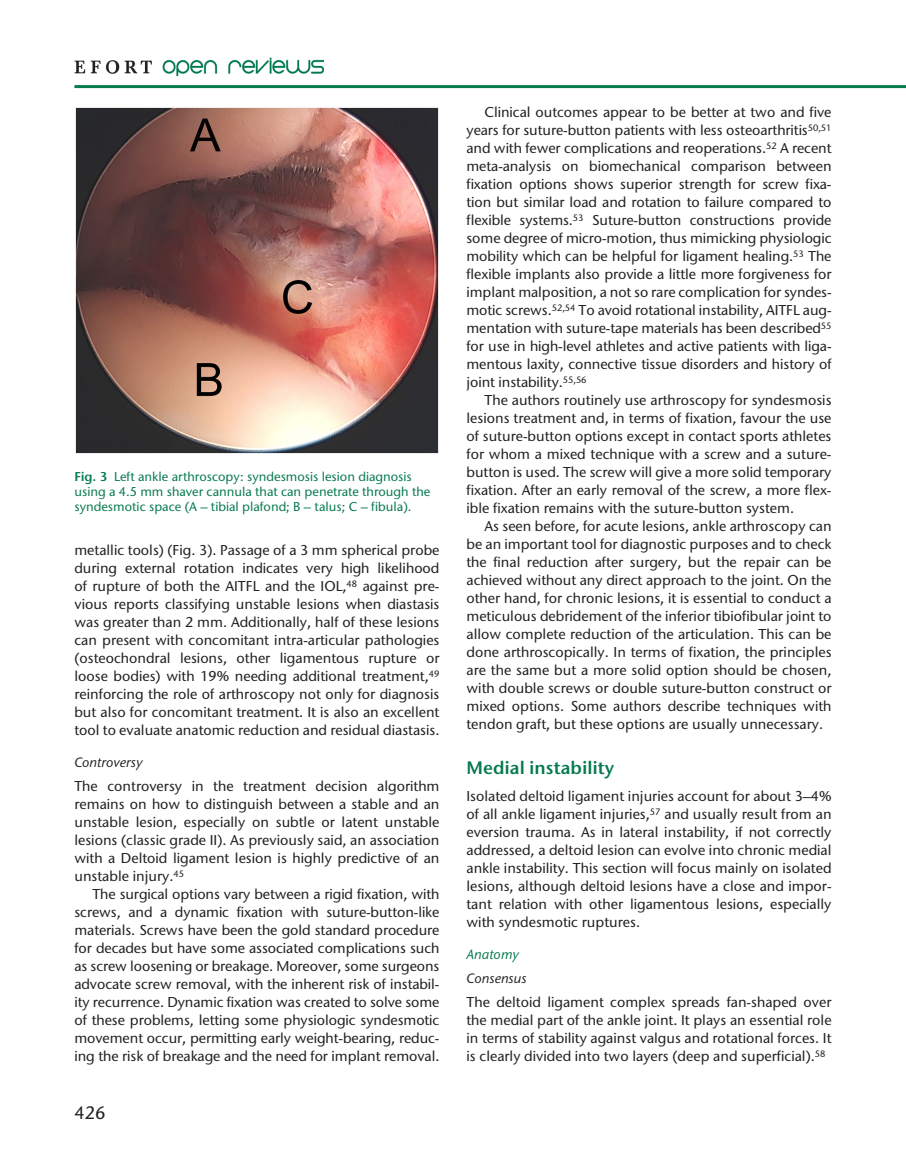
<style>
.page{position:relative;width:906px;height:1170px;background:#fff}
.page>*{position:absolute;margin:0;border:0;box-sizing:border-box;transform-origin:0 0}
.t1{font:600 18px "Stone Sans ITC Pro";color:#077a4e}
.t2{font:500 18px "Stone Sans ITC Pro";color:#231f20}
.t3{font:500 14.25px/18px "Stone Sans ITC Pro";color:#231f20;text-align:justify}
.t4{font:italic 500 13.5px "Stone Sans ITC Pro";color:#231f20}
.t5{font:italic 500 13.5px "Stone Sans ITC Pro";color:#077a4e}
.t6{font:500 12.75px/15px "Stone Sans ITC Pro";color:#077a4e}
.s1{font-weight:600}
</style>
<div class="page">
<img style="left:74px;top:57px;width:250px;height:19px">
<hr style="left:74px;top:85px;width:832px;height:3px;background:#077a4e">
<img style="left:75px;top:107px;width:364px;height:347px">
<p class="t6" style="left:74px;top:469px;width:357px"><span class="s1">Fig. 3</span> Left ankle arthroscopy: syndesmosis lesion diagnosis using a 4.5 mm shaver cannula that can penetrate through the syndesmotic space (A – tibial plafond; B – talus; C – fibula).</p>
<p class="t3" style="left:74px;top:541px;width:366px">metallic tools) (Fig. 3). Passage of a 3 mm spherical probe during external rotation indicates very high likelihood of rupture of both the AITFL and the IOL,<sup>48</sup> against pre&shy;vious reports classifying unstable lesions when diastasis was greater than 2 mm. Additionally, half of these lesions can present with concomitant intra-articular pathologies (osteochondral lesions, other ligamentous rupture or loose bodies) with 19% needing additional treatment,<sup>49 </sup>reinforcing the role of arthroscopy not only for diagnosis but also for concomitant treatment. It is also an excellent tool to evaluate anatomic reduction and residual diastasis.</p>
<p class="t4" style="left:74px;top:753px;width:70px">Controversy</p>
<p class="t3" style="left:74px;top:776px;width:366px">The controversy in the treatment decision algorithm remains on how to distinguish between a stable and an unstable lesion, especially on subtle or latent unstable lesions (classic grade II). As previously said, an association with a Deltoid ligament lesion is highly predictive of an unstable injury.<sup>45</sup></p>
<p class="t3" style="left:74px;top:884px;width:366px;text-indent:18px">The surgical options vary between a rigid fixation, with screws, and a dynamic fixation with suture-button-like materials. Screws have been the gold standard procedure for decades but have some associated complications such as screw loosening or breakage. Moreover, some surgeons advocate screw removal, with the inherent risk of instabil&shy;ity recurrence. Dynamic fixation was created to solve some of these problems, letting some physiologic syndesmotic movement occur, permitting early weight-bearing, reduc&shy;ing the risk of breakage and the need for implant removal.</p>
<p class="t2" style="left:74px;top:1101px;width:32px">426</p>
<p class="t3" style="left:466px;top:103px;width:366px;text-indent:18px">Clinical outcomes appear to be better at two and five years for suture-button patients with less osteoarthritis<sup>50,51 </sup>and with fewer complications and reoperations.<sup>52</sup> A recent meta-analysis on biomechanical comparison between fixation options shows superior strength for screw fixa&shy;tion but similar load and rotation to failure compared to flexible systems.<sup>53</sup> Suture-button constructions provide some degree of micro-motion, thus mimicking physiologic mobility which can be helpful for ligament healing.<sup>53</sup> The flexible implants also provide a little more forgiveness for implant malposition, a not so rare complication for syndes&shy;motic screws.<sup>52,54</sup> To avoid rotational instability, AITFL aug&shy;mentation with suture-tape materials has been described<sup>55 </sup>for use in high-level athletes and active patients with liga&shy;mentous laxity, connective tissue disorders and history of joint instability.<sup>55,56</sup></p>
<p class="t3" style="left:466px;top:391px;width:366px;text-indent:18px">The authors routinely use arthroscopy for syndesmosis lesions treatment and, in terms of fixation, favour the use of suture-button options except in contact sports athletes for whom a mixed technique with a screw and a suture&shy;button is used. The screw will give a more solid temporary fixation. After an early removal of the screw, a more flex&shy;ible fixation remains with the suture-button system.</p>
<p class="t3" style="left:466px;top:517px;width:366px;text-indent:18px">As seen before, for acute lesions, ankle arthroscopy can be an important tool for diagnostic purposes and to check the final reduction after surgery, but the repair can be achieved without any direct approach to the joint. On the other hand, for chronic lesions, it is essential to conduct a meticulous debridement of the inferior tibiofibular joint to allow complete reduction of the articulation. This can be done arthroscopically. In terms of fixation, the principles are the same but a more solid option should be chosen, with double screws or double suture-button construct or mixed options. Some authors describe techniques with tendon graft, but these options are usually unnecessary.</p>
<p class="t1" style="left:466px;top:756px;width:149px">Medial instability</p>
<p class="t3" style="left:466px;top:787px;width:366px">Isolated deltoid ligament injuries account for about 3–4% of all ankle ligament injuries,<sup>57</sup> and usually result from an eversion trauma. As in lateral instability, if not correctly addressed, a deltoid lesion can evolve into chronic medial ankle instability. This section will focus mainly on isolated lesions, although deltoid lesions have a close and impor&shy;tant relation with other ligamentous lesions, especially with syndesmotic ruptures.</p>
<p class="t5" style="left:466px;top:945px;width:54px">Anatomy</p>
<p class="t4" style="left:466px;top:969px;width:62px">Consensus</p>
<p class="t3" style="left:466px;top:992px;width:366px">The deltoid ligament complex spreads fan-shaped over the medial part of the ankle joint. It plays an essential role in terms of stability against valgus and rotational forces. It is clearly divided into two layers (deep and superficial).<sup>58</sup></p>
</div>
